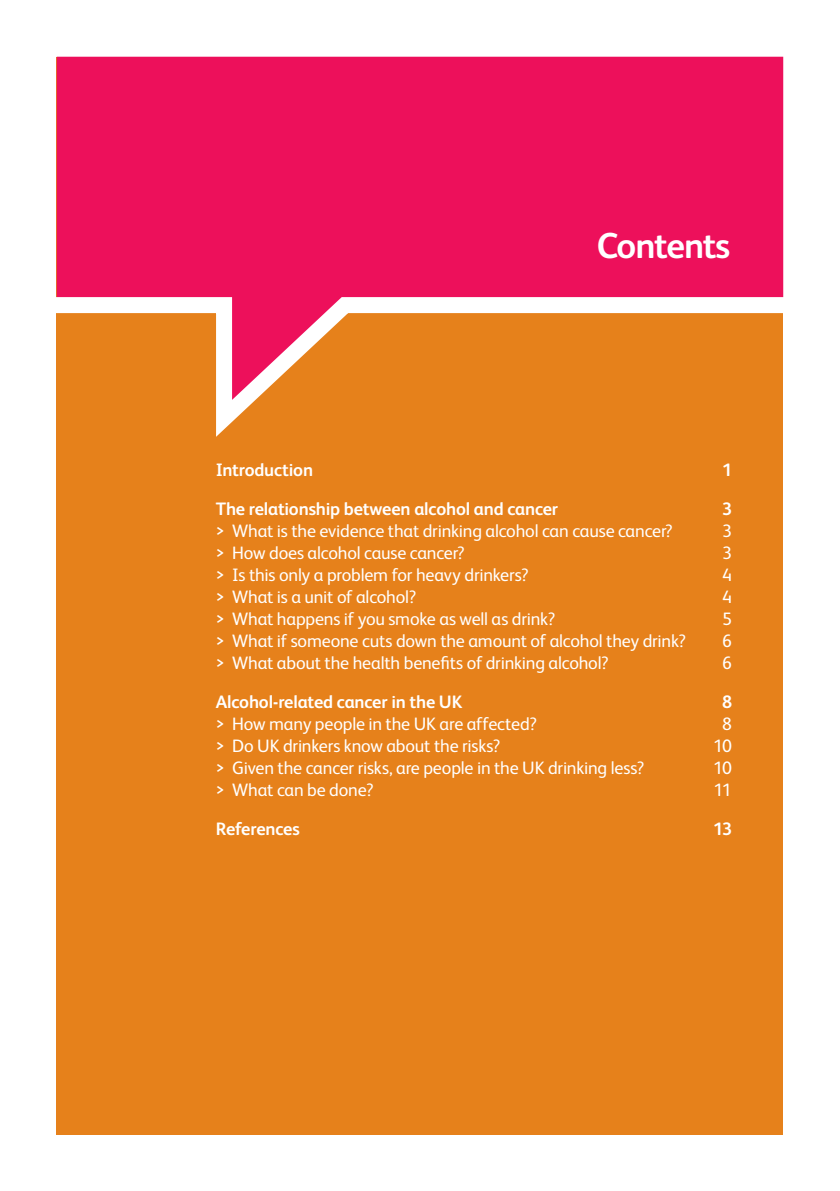
<style>
.page{position:relative;width:840px;height:1191px;background:#fff}
.page>*{position:absolute;margin:0;border:0;box-sizing:border-box;transform-origin:0 0}
.t1{font:700 36px "FS Albert";letter-spacing:-.035em;color:#fff}
.t2{font:18px "FS Albert";letter-spacing:-.01em;color:#fff}
.t3{font:700 18px "FS Albert";letter-spacing:-.01em;color:#fff}
</style>
<div class="page">
<div style="left:57px;top:57px;width:725px;height:1077px;background:#e6811b"></div>
<svg style="left:57px;top:57px;width:725px;height:380px"></svg>
<h1 class="t1" style="left:596px;top:225px;width:135px">Contents</h1>
<p class="t3" style="left:215px;top:459px;width:99px">Introduction</p>
<p class="t3" style="left:721px;top:459px;width:12px">1</p>
<p class="t3" style="left:215px;top:498px;width:344px">The relationship between alcohol and cancer</p>
<p class="t3" style="left:721px;top:498px;width:12px">3</p>
<p class="t2" style="left:215px;top:520px;width:458px">&gt; What is the evidence that drinking alcohol can cause cancer?</p>
<p class="t2" style="left:721px;top:520px;width:11px">3</p>
<p class="t2" style="left:215px;top:542px;width:250px">&gt; How does alcohol cause cancer?</p>
<p class="t2" style="left:721px;top:542px;width:11px">3</p>
<p class="t2" style="left:215px;top:564px;width:314px">&gt; Is this only a problem for heavy drinkers?</p>
<p class="t2" style="left:721px;top:564px;width:11px">4</p>
<p class="t2" style="left:215px;top:586px;width:202px">&gt; What is a unit of alcohol?</p>
<p class="t2" style="left:721px;top:586px;width:11px">4</p>
<p class="t2" style="left:215px;top:608px;width:341px">&gt; What happens if you smoke as well as drink?</p>
<p class="t2" style="left:721px;top:608px;width:11px">5</p>
<p class="t2" style="left:215px;top:630px;width:471px">&gt; What if someone cuts down the amount of alcohol they drink?</p>
<p class="t2" style="left:721px;top:630px;width:11px">6</p>
<p class="t2" style="left:215px;top:652px;width:394px">&gt; What about the health benefits of drinking alcohol?</p>
<p class="t2" style="left:721px;top:652px;width:11px">6</p>
<p class="t3" style="left:215px;top:691px;width:248px">Alcohol-related cancer in the UK</p>
<p class="t3" style="left:721px;top:691px;width:12px">8</p>
<p class="t2" style="left:215px;top:713px;width:322px">&gt; How many people in the UK are affected?</p>
<p class="t2" style="left:721px;top:713px;width:11px">8</p>
<p class="t2" style="left:215px;top:735px;width:286px">&gt; Do UK drinkers know about the risks?</p>
<p class="t2" style="left:713px;top:735px;width:20px">10</p>
<p class="t2" style="left:216px;top:757px;width:430px">&gt; Given the cancer risks, are people in the UK drinking less?</p>
<p class="t2" style="left:713px;top:757px;width:20px">10</p>
<p class="t2" style="left:216px;top:779px;width:159px">&gt; What can be done?</p>
<p class="t2" style="left:713px;top:779px;width:20px">11</p>
<p class="t3" style="left:216px;top:818px;width:86px">References</p>
<p class="t3" style="left:712px;top:818px;width:21px">13</p>
</div>
